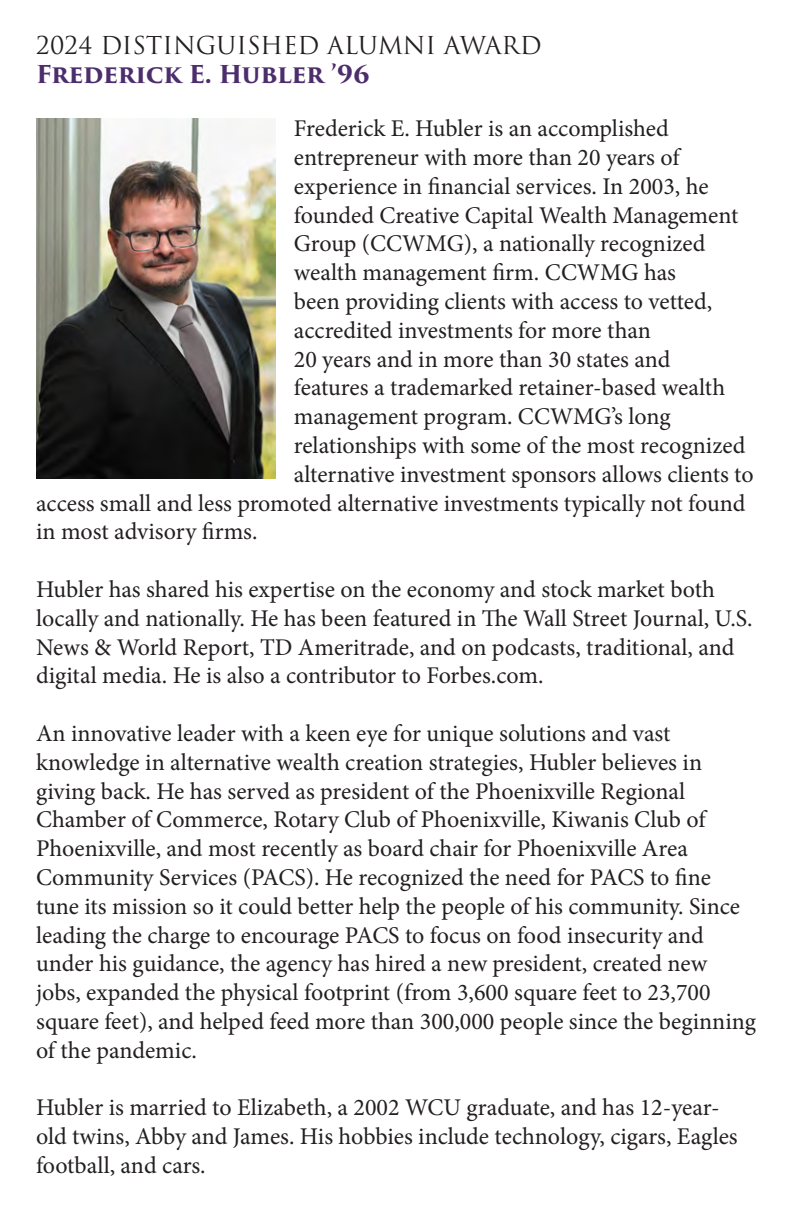
<style>
.page{position:relative;width:792px;height:1224px;background:#fff}
.page>*{position:absolute;margin:0;border:0;box-sizing:border-box;transform-origin:0 0}
.t1{font:24px/28.8px "Minion Pro";color:#231f20}
.t2{font:24px "Trajan Pro 3";color:#231f20}
.t3{font:700 24px "Trajan Pro 3";letter-spacing:-.02em;color:#4d2e6d}
</style>
<div class="page">
<img style="left:36px;top:119px;width:240px;height:360px">
<p class="t2" style="left:36px;top:29px;width:507px">2024 DISTINGUISHED ALUMNI AWARD</p>
<p class="t3" style="left:36px;top:56px;width:336px">Frederick E. Hubler ’96</p>
<p class="t1" style="left:294px;top:114px;width:376px">Frederick E. Hubler is an accomplished</p>
<p class="t1" style="left:294px;top:143px;width:387px">entrepreneur with more than 20 years of</p>
<p class="t1" style="left:294px;top:172px;width:416px">experience in financial services. In 2003, he</p>
<p class="t1" style="left:294px;top:201px;width:446px">founded Creative Capital Wealth Management</p>
<p class="t1" style="left:294px;top:229px;width:413px">Group (CCWMG), a nationally recognized</p>
<p class="t1" style="left:294px;top:258px;width:384px">wealth management firm. CCWMG has</p>
<p class="t1" style="left:294px;top:287px;width:420px">been providing clients with access to vetted,</p>
<p class="t1" style="left:294px;top:316px;width:359px">accredited investments for more than</p>
<p class="t1" style="left:294px;top:345px;width:378px">20 years and in more than 30 states and</p>
<p class="t1" style="left:294px;top:373px;width:433px">features a trademarked retainer-based wealth</p>
<p class="t1" style="left:294px;top:402px;width:378px">management program. CCWMG’s long</p>
<p class="t1" style="left:294px;top:431px;width:453px">relationships with some of the most recognized</p>
<p class="t1" style="left:294px;top:460px;width:461px">alternative investment sponsors allows clients to</p>
<p class="t1" style="left:36px;top:489px;width:711px">access small and less promoted alternative investments typically not found</p>
<p class="t1" style="left:36px;top:517px;width:223px">in most advisory firms.</p>
<p class="t1" style="left:36px;top:575px;width:718px">Hubler has shared his expertise on the economy and stock market both locally and nationally. He has been featured in The Wall Street Journal, U.S.<br>News &amp; World Report, TD Ameritrade, and on podcasts, traditional, and digital media. He is also a contributor to Forbes.com.</p>
<p class="t1" style="left:36px;top:719px;width:722px">An innovative leader with a keen eye for unique solutions and vast knowledge in alternative wealth creation strategies, Hubler believes in giving back. He has served as president of the Phoenixville Regional Chamber of Commerce, Rotary Club of Phoenixville, Kiwanis Club of Phoenixville, and most recently as board chair for Phoenixville Area Community Services (PACS). He recognized the need for PACS to fine tune its mission so it could better help the people of his community. Since leading the charge to encourage PACS to focus on food insecurity and under his guidance, the agency has hired a new president, created new jobs, expanded the physical footprint (from 3,600 square feet to 23,700 square feet), and helped feed more than 300,000 people since the beginning of the pandemic.</p>
<p class="t1" style="left:36px;top:1094px;width:703px">Hubler is married to Elizabeth, a 2002 WCU graduate, and has 12-year&shy;old twins, Abby and James. His hobbies include technology, cigars, Eagles football, and cars.</p>
</div>
